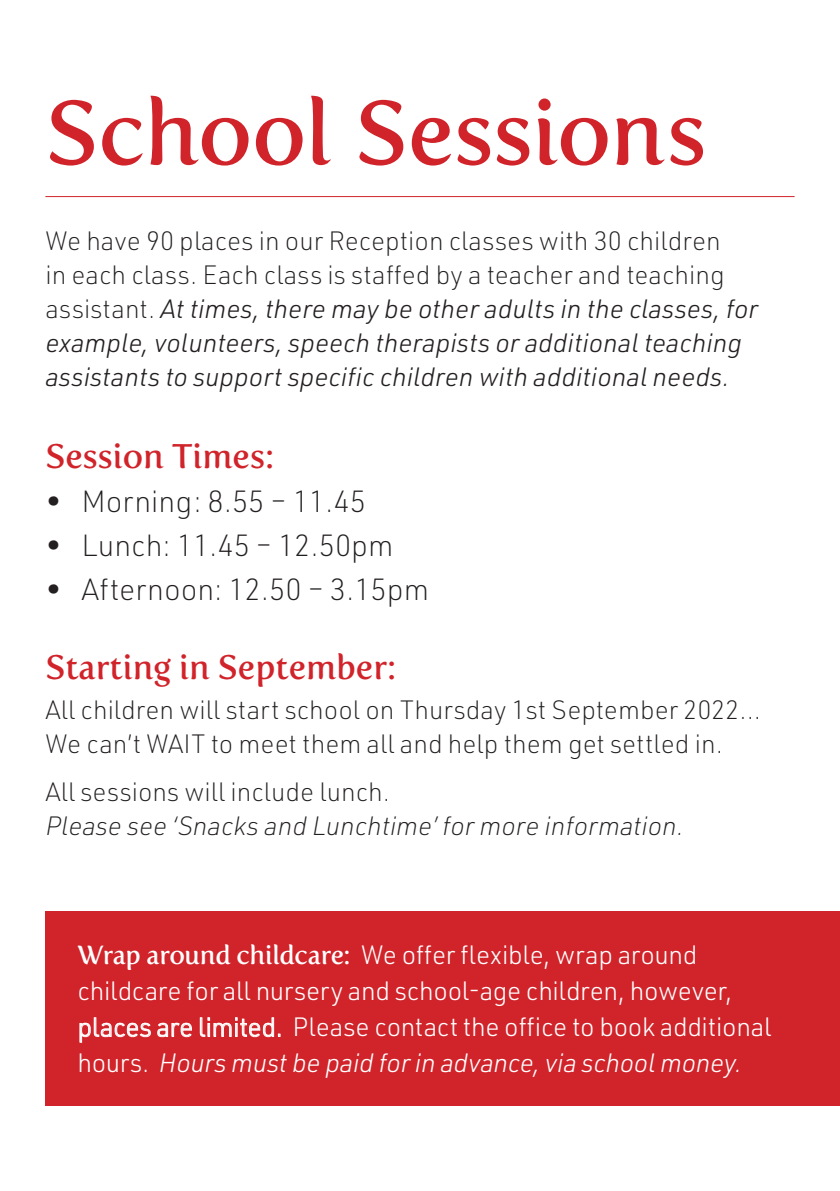
<style>
.page{position:relative;width:840px;height:1191px;background:#fff}
.page>*{position:absolute;margin:0;border:0;box-sizing:border-box;transform-origin:0 0}
.t1{font:90px "Fertigo Pro";letter-spacing:-.005em;color:#d1232a}
.t2{font:34px "Fertigo Pro";color:#d1232a}
.t3{font:200 30px "URWDIN";color:#231f20}
.t4{font:italic 300 26px/34px "URWDIN";color:#231f20}
.t5{font:300 26px/36px "URWDIN";letter-spacing:-.01em;color:#fff}
.t6{font:200 26px/34px "URWDIN";color:#231f20}
.t7{font:italic 200 26px/34px "URWDIN";color:#231f20}
.s1{font-weight:200;font-style:normal}
.s2{font-style:normal}
.s3{font-family:"Fertigo Pro";font-weight:400}
.s4{font-style:italic}
</style>
<div class="page">
<hr style="left:45px;top:196px;width:749px;height:1px;background:#d1232a">
<div style="left:45px;top:911px;width:794px;height:194px;background:#d1232a"></div>
<p class="t1" style="left:45px;top:80px;width:662px">School Sessions</p>
<p class="t4" style="left:45px;top:223px;width:713px"><span class="s1">We have 90 places in our Reception classes with 30 children<br>in each class. Each class is staffed by a teacher and teaching assistant.</span> At times, there may be other adults in the classes, for example, volunteers, speech therapists or additional teaching assistants to support specific children with additional needs.</p>
<p class="t2" style="left:45px;top:436px;width:230px">Session Times:</p>
<p class="t3" style="left:45px;top:481px;width:322px">• Morning: 8.55 – 11.45</p>
<p class="t3" style="left:45px;top:525px;width:349px">• Lunch: 11.45 – 12.50pm</p>
<p class="t3" style="left:45px;top:569px;width:385px">• Afternoon: 12.50 – 3.15pm</p>
<p class="t2" style="left:45px;top:647px;width:352px">Starting in September:</p>
<p class="t6" style="left:45px;top:692px;width:716px">All children will start school on Thursday 1st September 2022...<br>We can’t WAIT to meet them all and help them get settled in.</p>
<p class="t7" style="left:45px;top:774px;width:639px"><span class="s2">All sessions will include lunch.<br></span>Please see ‘Snacks and Lunchtime’ for more information.</p>
<p class="t5" style="left:77px;top:936px;width:695px"><span class="s3">Wrap around childcare:</span> We offer flexible, wrap around childcare for all nursery and school-age children, however, places are limited. Please contact the office to book additional hours. <span class="s4">Hours must be paid for in advance, via school money.</span></p>
</div>
